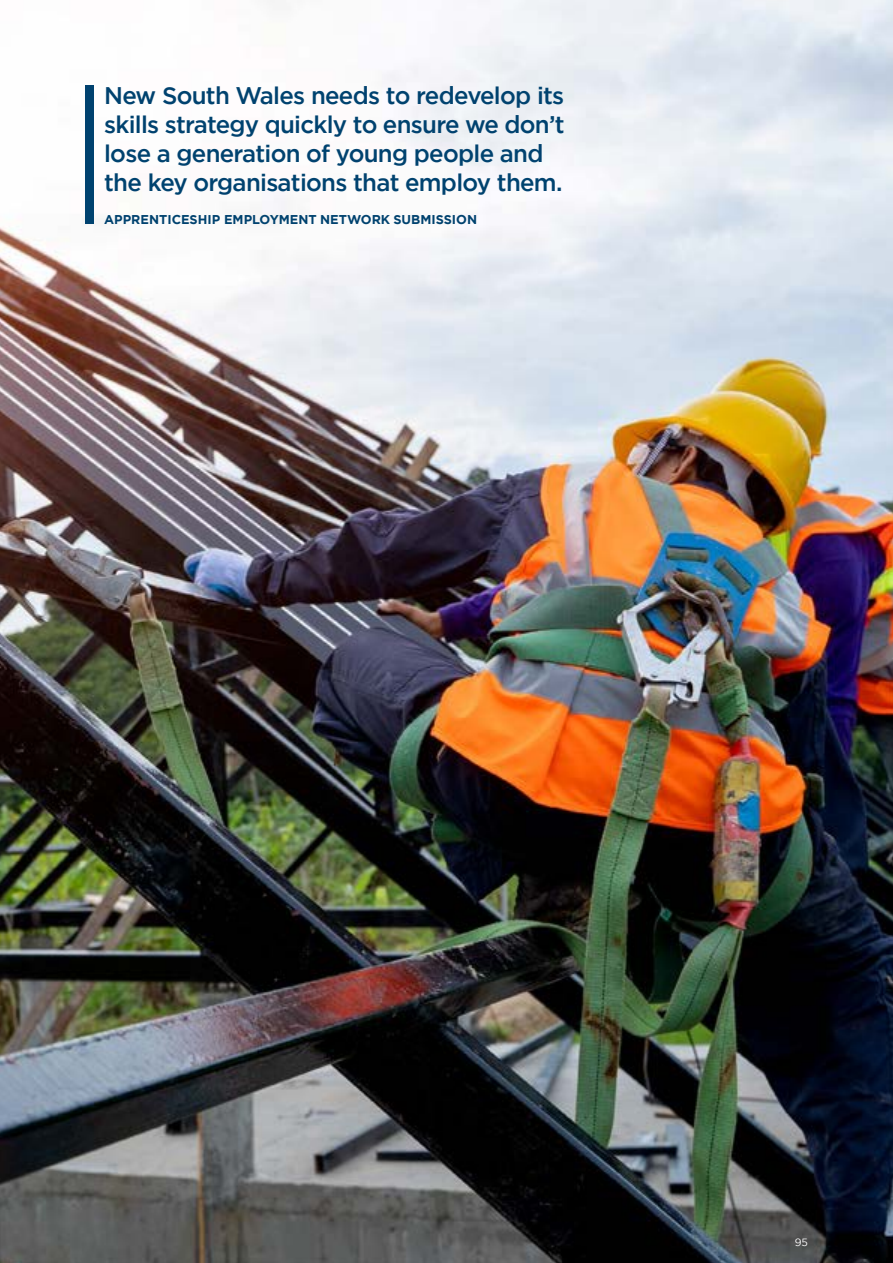
<style>
.page{position:relative;width:893px;height:1263px;background:#fff}
.page>*{position:absolute;margin:0;border:0;box-sizing:border-box;transform-origin:0 0}
.t1{font:500 24px/28.8px "Gotham";letter-spacing:-.03em;color:#00426f}
.t2{font:700 12.75px "Gotham";color:#00426f}
.t3{font:10.5px "Gotham";color:#fff}
</style>
<div class="page">
<img style="left:0;top:0;width:893px;height:1263px">
<div style="left:85px;top:85px;width:9px;height:139px;background:#00426f"></div>
<p class="t1" style="left:104px;top:81px;width:462px">New South Wales needs to redevelop its skills strategy quickly to ensure we don’t lose a generation of young people and the key organisations that employ them.</p>
<p class="t2" style="left:104px;top:211px;width:374px">APPRENTICESHIP EMPLOYMENT NETWORK SUBMISSION</p>
<p class="t3" style="left:795px;top:1235px;width:15px">95</p>
</div>
